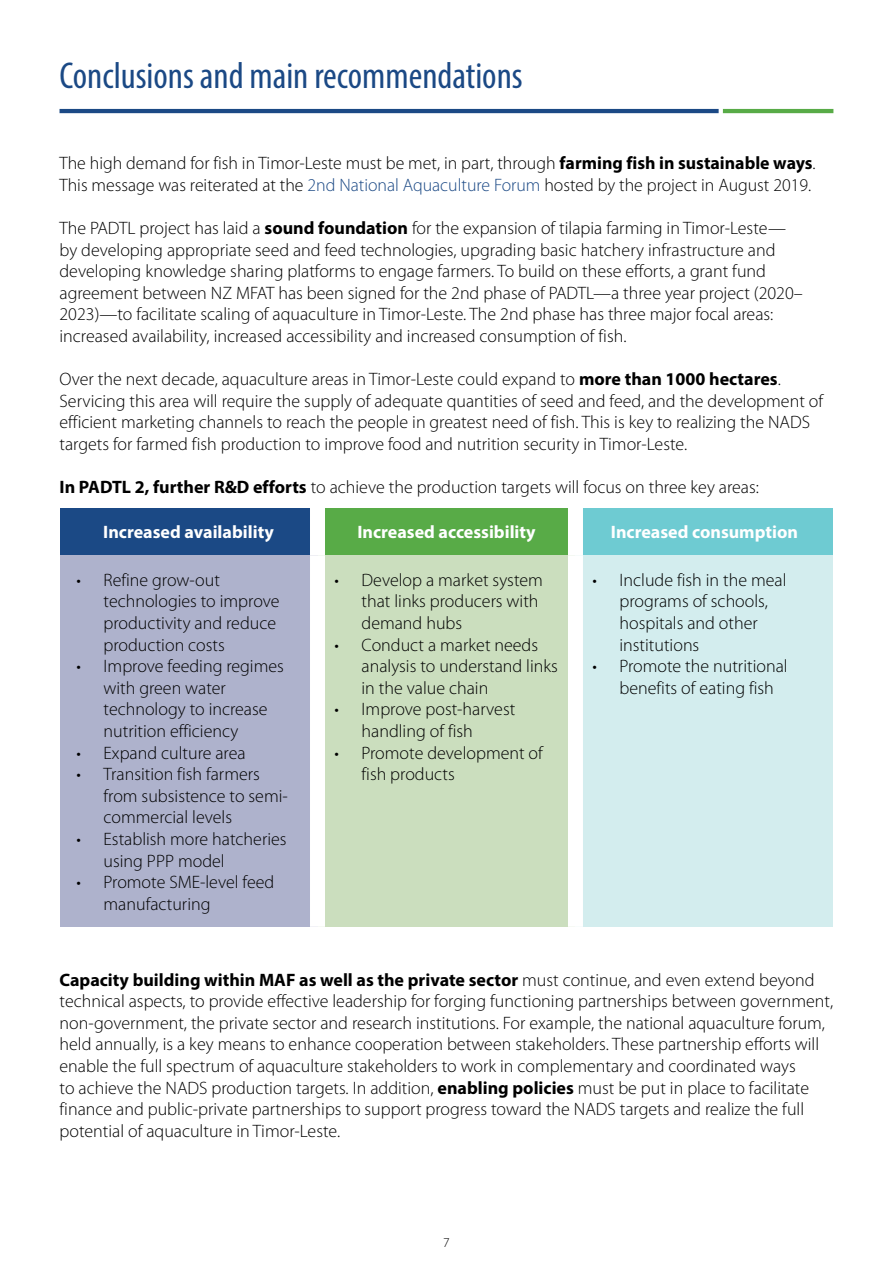
<style>
.page{position:relative;width:893px;height:1263px;background:#fff}
.page>*{position:absolute;margin:0;border:0;box-sizing:border-box;transform-origin:0 0}
.t1{font:condensed 37.5px "Myriad Pro";color:#1b4985}
.t2{font:300 18px/21.6px "Myriad Pro";color:#000}
.t3{font:700 18px "Myriad Pro";color:#fff}
.t4{font:300 13.5px "Myriad Pro";color:#000}
.s1{font-weight:700}
.s2{color:#1b4985}
</style>
<div class="page">
<hr style="left:723px;top:109px;width:110px;height:4px;background:#58ab47">
<hr style="left:60px;top:109px;width:659px;height:4px;background:#1b4985">
<div style="left:60px;top:508px;width:257px;height:47px;background:#1b4985"></div>
<div style="left:317px;top:508px;width:258px;height:47px;background:#58ab47"></div>
<div style="left:575px;top:508px;width:258px;height:47px;background:#6ecbd2"></div>
<div style="left:60px;top:555px;width:257px;height:372px;background:#aeb2cc"></div>
<div style="left:317px;top:555px;width:258px;height:372px;background:#cbdebe"></div>
<div style="left:575px;top:555px;width:258px;height:372px;background:#d3edee"></div>
<div style="left:310px;top:508px;width:15px;height:47px;background:#fff"></div>
<div style="left:568px;top:508px;width:15px;height:47px;background:#fff"></div>
<div style="left:310px;top:555px;width:15px;height:372px;background:#fff"></div>
<div style="left:568px;top:555px;width:15px;height:372px;background:#fff"></div>
<h1 class="t1" style="left:60px;top:53px;width:465px">Conclusions and main recommendations</h1>
<p class="t2" style="left:60px;top:153px;width:758px">The high demand for fish in Timor-Leste must be met, in part, through <span class="s1">farming fish in sustainable ways</span>.<br>This message was reiterated at the <span class="s2">2nd National Aquaculture Forum</span> hosted by the project in August 2019.</p>
<p class="t2" style="left:60px;top:217px;width:745px">The PADTL project has laid a <span class="s1">sound foundation</span> for the expansion of tilapia farming in Timor-Leste— by developing appropriate seed and feed technologies, upgrading basic hatchery infrastructure and developing knowledge sharing platforms to engage farmers. To build on these efforts, a grant fund agreement between NZ MFAT has been signed for the 2nd phase of PADTL—a three year project (2020– 2023)—to facilitate scaling of aquaculture in Timor-Leste. The 2nd phase has three major focal areas: increased availability, increased accessibility and increased consumption of fish.</p>
<p class="t2" style="left:60px;top:369px;width:765px">Over the next decade, aquaculture areas in Timor-Leste could expand to <span class="s1">more than 1000 hectares</span>.<br>Servicing this area will require the supply of adequate quantities of seed and feed, and the development of efficient marketing channels to reach the people in greatest need of fish. This is key to realizing the NADS targets for farmed fish production to improve food and nutrition security in Timor-Leste.</p>
<p class="t2" style="left:60px;top:477px;width:701px"><span class="s1">In PADTL 2, further R&amp;D efforts</span> to achieve the production targets will focus on three key areas:</p>
<p class="t3" style="left:103px;top:520px;width:172px">Increased availability</p>
<p class="t3" style="left:357px;top:520px;width:180px">Increased accessibility</p>
<p class="t3" style="left:611px;top:520px;width:189px">Increased consumption</p>
<p class="t2" style="left:104px;top:569px;width:178px;text-indent:-27px">• Refine grow-out technologies to improve productivity and reduce production costs</p>
<p class="t2" style="left:104px;top:656px;width:182px;text-indent:-27px">• Improve feeding regimes with green water technology to increase nutrition efficiency</p>
<p class="t2" style="left:77px;top:742px;width:171px">• Expand culture area</p>
<p class="t2" style="left:104px;top:764px;width:186px;text-indent:-27px">• Transition fish farmers from subsistence to semi&shy;commercial levels</p>
<p class="t2" style="left:104px;top:828px;width:185px;text-indent:-27px">• Establish more hatcheries using PPP model</p>
<p class="t2" style="left:104px;top:872px;width:172px;text-indent:-27px">• Promote SME-level feed manufacturing</p>
<p class="t2" style="left:619px;top:569px;width:169px;text-indent:-27px">• Include fish in the meal programs of schools, hospitals and other institutions</p>
<p class="t2" style="left:619px;top:656px;width:170px;text-indent:-27px">• Promote the nutritional benefits of eating fish</p>
<p class="t2" style="left:362px;top:569px;width:183px;text-indent:-27px">• Develop a market system that links producers with demand hubs</p>
<p class="t2" style="left:362px;top:634px;width:198px;text-indent:-27px">• Conduct a market needs analysis to understand links in the value chain</p>
<p class="t2" style="left:362px;top:699px;width:155px;text-indent:-27px">• Improve post-harvest handling of fish</p>
<p class="t2" style="left:362px;top:742px;width:183px;text-indent:-27px">• Promote development of fish products</p>
<p class="t2" style="left:60px;top:969px;width:775px"><span class="s1">Capacity building within MAF as well as the private sector</span> must continue, and even extend beyond technical aspects, to provide effective leadership for forging functioning partnerships between government, non-government, the private sector and research institutions. For example, the national aquaculture forum, held annually, is a key means to enhance cooperation between stakeholders. These partnership efforts will enable the full spectrum of aquaculture stakeholders to work in complementary and coordinated ways<br>to achieve the NADS production targets. In addition, <span class="s1">enabling policies</span> must be put in place to facilitate finance and public-private partnerships to support progress toward the NADS targets and realize the full potential of aquaculture in Timor-Leste.</p>
<p class="t4" style="left:443px;top:1235px;width:8px">7</p>
</div>
